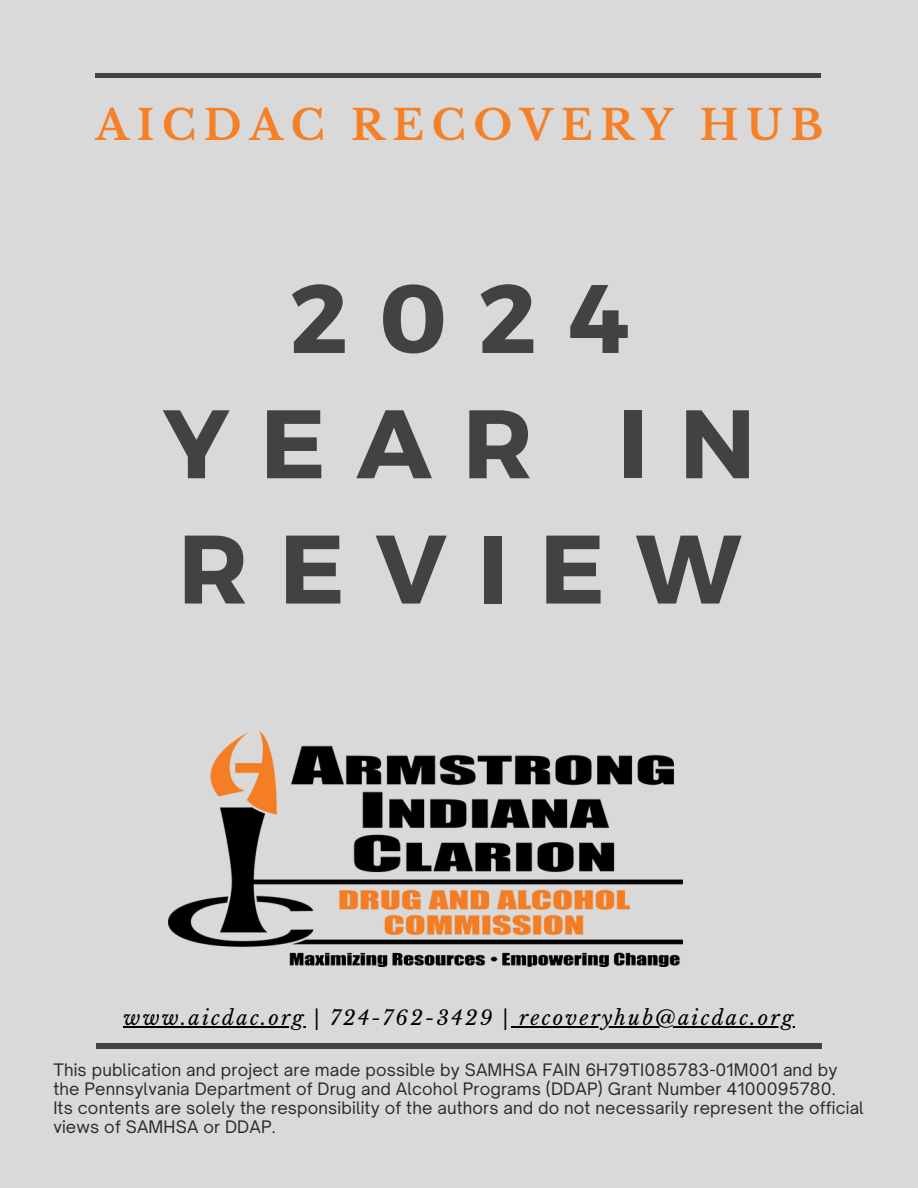
<style>
.page{position:relative;width:918px;height:1188px;background:#d9d9d9}
.page>*{position:absolute;margin:0;border:0;box-sizing:border-box;transform-origin:0 0}
.t1{font:700 97.05px/125.2px "Montserrat";letter-spacing:.32em;color:#424242;text-align:center}
.t2{font:700 41.1px "Libre Baskerville";letter-spacing:.19em;color:#f58026}
.t3{font:italic 19.95px "Libre Baskerville";letter-spacing:.11em;color:#000}
.t4{font:16.5px/19.2px "Open Sauce One";letter-spacing:.01em;color:#2b2a2a}
</style>
<div class="page">
<div style="left:95px;top:73px;width:725px;height:5px;background:#424242"></div>
<hr style="left:97px;top:1044px;width:725px;height:4px;background:#424242">
<img style="left:168px;top:732px;width:514px;height:235px">
<hr style="left:124px;top:1026px;width:182px;height:1px;background:#000">
<hr style="left:511px;top:1026px;width:284px;height:1px;background:#000">
<p class="t2" style="left:96px;top:100px;width:729px">AICDAC RECOVERY HUB</p>
<p class="t1" style="left:163px;top:251px;width:594px">2024<br>YEAR IN<br>REVIEW</p>
<h2 class="t3" style="left:124px;top:1006px;width:387px">www.aicdac.org | 724-762-3429 |</h2>
<h1 class="t3" style="left:519px;top:1006px;width:275px">recoveryhub@aicdac.org</h1>
<p class="t4" style="left:53px;top:1060px;width:786px">This publication and project are made possible by SAMHSA FAIN 6H79TI085783-01M001 and by the Pennsylvania Department of Drug and Alcohol Programs (DDAP) Grant Number 4100095780.</p>
<h3 class="t4" style="left:53px;top:1098px;width:812px">Its contents are solely the responsibility of the authors and do not necessarily represent the official views of SAMHSA or DDAP.</h3>
</div>
